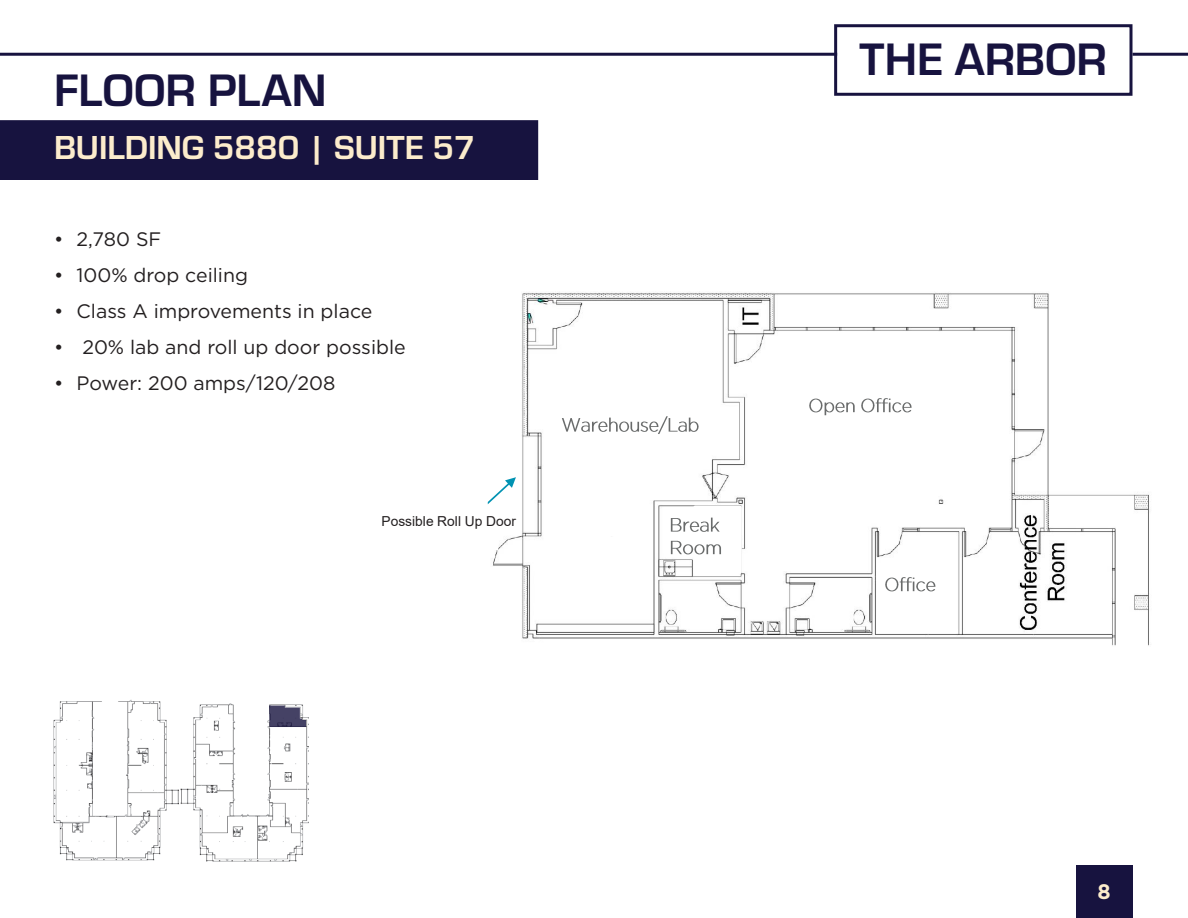
<style>
.page{position:relative;width:1188px;height:918px;background:#fff}
.page>*{position:absolute;margin:0;border:0;box-sizing:border-box;transform-origin:0 0}
.t1{font:700 47.25px "Eurostile";color:#17133f}
.t2{font:700 34.5px "Eurostile";color:#fceccc}
.t3{font:700 21px "Gotham";color:#fceccc}
.t4{font:19.5px "Gotham";color:#231f20}
.t5{font:13.8px "Arial";color:#231f20}
</style>
<div class="page">
<div style="left:834px;top:24px;width:298px;height:72px;border:3px solid #17133f"></div>
<hr style="left:1132px;top:53px;width:56px;height:3px;background:#17133f">
<hr style="left:0;top:53px;width:837px;height:3px;background:#17133f">
<div style="left:1076px;top:866px;width:56px;height:52px;background:#17133f"></div>
<div style="left:0;top:120px;width:538px;height:60px;background:#17133f"></div>
<img style="left:180px;top:703px;width:129px;height:159px">
<img style="left:54px;top:700px;width:125px;height:160px">
<img style="left:493px;top:292px;width:656px;height:354px">
<div style="left:599px;top:330px;width:41px;height:219px;background:#fff"></div>
<div style="left:488px;top:516px;width:10px;height:34px;background:#fff"></div>
<svg style="left:488px;top:477px;width:28px;height:27px"></svg>
<div style="left:602px;top:365px;width:41px;height:170px;background:#fff"></div>
<img style="left:561px;top:414px;width:148px;height:21px">
<div style="left:849px;top:347px;width:41px;height:169px;background:#fff"></div>
<img style="left:808px;top:395px;width:112px;height:21px">
<div style="left:899px;top:547px;width:41px;height:71px;background:#fff"></div>
<img style="left:884px;top:574px;width:60px;height:21px">
<div style="left:695px;top:507px;width:45px;height:65px;background:#fff"></div>
<img style="left:670px;top:514px;width:50px;height:21px">
<img style="left:670px;top:537px;width:51px;height:21px">
<svg style="left:269px;top:706px;width:37px;height:21px"></svg>
<div style="left:377px;top:508px;width:141px;height:24px;background:#fff"></div>
<h1 class="t1" style="left:54px;top:57px;width:274px">FLOOR PLAN</h1>
<p class="t2" style="left:54px;top:123px;width:423px">BUILDING 5880 | SUITE 57</p>
<p class="t4" style="left:54px;top:227px;width:109px">• 2,780 SF</p>
<p class="t4" style="left:54px;top:263px;width:196px">• 100% drop ceiling</p>
<p class="t4" style="left:54px;top:299px;width:320px">• Class A improvements in place</p>
<p class="t4" style="left:54px;top:335px;width:353px">• 20% lab and roll up door possible</p>
<p class="t4" style="left:54px;top:371px;width:283px">• Power: 200 amps/120/208</p>
<p class="t5" style="left:382px;top:512px;width:136px">Possible Roll Up Door</p>
<h1 class="t1" style="left:860px;top:25px;width:249px">THE ARBOR</h1>
<p class="t3" style="left:1098px;top:878px;width:15px">8</p>
</div>
